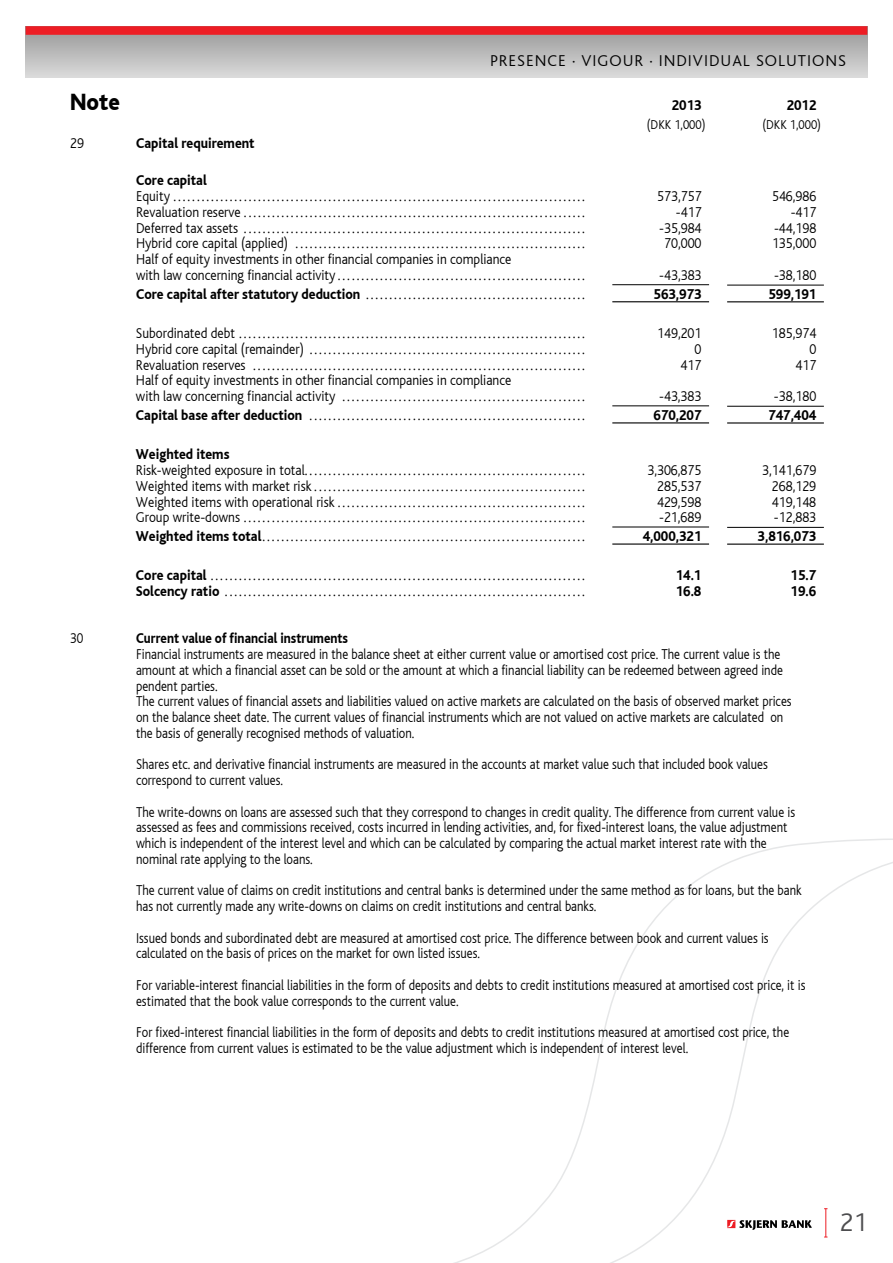
<style>
.page{position:relative;width:893px;height:1263px;background:#fff}
.page>*{position:absolute;margin:0;border:0;box-sizing:border-box;transform-origin:0 0}
.t1{font:300 27px "Bliss";color:#4d4d4f}
.t2{font:800 24.75px "Bliss";color:#000;scale:.9 1}
.t3{font:300 16.5px "Bliss";letter-spacing:.06em;color:#000}
.t4{font:300 15px/15.8px "Bliss";color:#000;scale:.9 1}
.t5{font:300 15px/15.8px "Bliss";color:#000;scale:.85 1}
.t6{font:800 15px "Bliss";color:#000;scale:.9 1}
.t7{font:800 15px "Bliss";color:#000;scale:.85 1}
.t8{font:300 13.5px "Bliss";color:#000;scale:.9 1}
.s1{font-weight:800}
</style>
<div class="page">
<svg style="left:454px;top:838px;width:439px;height:425px"></svg>
<svg style="left:26px;top:35px;width:841px;height:43px;background:#bebebe"></svg>
<div style="left:26px;top:26px;width:841px;height:9px;background:#ed1d24"></div>
<hr style="left:612px;top:284px;width:97px;height:1px;background:#000">
<hr style="left:727px;top:285px;width:97px;height:1px;background:#000">
<hr style="left:612px;top:301px;width:97px;height:1px;background:#000">
<hr style="left:727px;top:301px;width:97px;height:1px;background:#000">
<hr style="left:612px;top:406px;width:97px;height:1px;background:#000">
<hr style="left:727px;top:406px;width:97px;height:1px;background:#000">
<hr style="left:612px;top:422px;width:97px;height:1px;background:#000">
<hr style="left:727px;top:422px;width:97px;height:2px;background:#000">
<hr style="left:612px;top:527px;width:97px;height:1px;background:#000">
<hr style="left:727px;top:527px;width:97px;height:1px;background:#000">
<hr style="left:612px;top:543px;width:97px;height:2px;background:#000">
<hr style="left:727px;top:544px;width:97px;height:1px;background:#000">
<p class="t3" style="left:490px;top:52px;width:358px">Presence · vigour · individual solutions</p>
<h2 class="t2" style="left:70px;top:90px;width:57px">Note</h2>
<p class="t6" style="left:672px;top:98px;width:35px">2013</p>
<p class="t6" style="left:787px;top:98px;width:35px">2012</p>
<p class="t8" style="left:647px;top:118px;width:67px">(DKK 1,000)</p>
<p class="t8" style="left:762px;top:118px;width:67px">(DKK 1,000)</p>
<p class="t4" style="left:70px;top:135px;width:17px">29</p>
<p class="t6" style="left:136px;top:135px;width:133px">Capital requirement</p>
<p class="t6" style="left:136px;top:173px;width:80px">Core capital</p>
<p class="t4" style="left:70px;top:189px;width:41px">E</p>
<p class="t4" style="left:142px;top:189px;width:493px">quity ........................................................................................</p>
<p class="t4" style="left:657px;top:189px;width:51px">573,757</p>
<p class="t4" style="left:772px;top:189px;width:51px">546,986</p>
<p class="t4" style="left:70px;top:204px;width:42px">R</p>
<p class="t4" style="left:143px;top:204px;width:492px">evaluation reserve .........................................................................</p>
<p class="t4" style="left:676px;top:204px;width:30px">-417</p>
<p class="t4" style="left:791px;top:204px;width:30px">-417</p>
<p class="t4" style="left:70px;top:220px;width:43px">D</p>
<p class="t4" style="left:145px;top:220px;width:491px">eferred tax assets .........................................................................</p>
<p class="t4" style="left:659px;top:220px;width:49px">-35,984</p>
<p class="t4" style="left:774px;top:220px;width:49px">-44,198</p>
<p class="t4" style="left:136px;top:236px;width:500px">Hybrid core capital (applied) ..............................................................</p>
<p class="t4" style="left:664px;top:236px;width:43px">70,000</p>
<p class="t4" style="left:772px;top:236px;width:51px">135,000</p>
<p class="t4" style="left:136px;top:252px;width:500px">Half of equity investments in other financial companies in compliance<br>with law concerning financial activity.....................................................</p>
<p class="t4" style="left:659px;top:267px;width:49px">-43,383</p>
<p class="t4" style="left:774px;top:267px;width:49px">-38,180</p>
<p class="t4" style="left:136px;top:286px;width:500px"><span class="s1">Core capital after statutory deduction</span> ...............................................</p>
<p class="t6" style="left:654px;top:286px;width:55px">563,973</p>
<p class="t6" style="left:768px;top:286px;width:55px">599,191</p>
<p class="t4" style="left:70px;top:326px;width:41px">S</p>
<p class="t4" style="left:142px;top:326px;width:493px">ubordinated debt ..........................................................................</p>
<p class="t4" style="left:657px;top:326px;width:51px">149,201</p>
<p class="t4" style="left:772px;top:326px;width:51px">185,974</p>
<p class="t4" style="left:136px;top:341px;width:500px">Hybrid core capital (remainder) ...........................................................</p>
<p class="t4" style="left:695px;top:341px;width:9px">0</p>
<p class="t4" style="left:809px;top:341px;width:9px">0</p>
<p class="t4" style="left:70px;top:357px;width:42px">R</p>
<p class="t4" style="left:143px;top:357px;width:492px">evaluation reserves .......................................................................</p>
<p class="t4" style="left:681px;top:357px;width:25px">417</p>
<p class="t4" style="left:795px;top:357px;width:25px">417</p>
<p class="t4" style="left:136px;top:373px;width:500px">Half of equity investments in other financial companies in compliance<br>with law concerning financial activity ....................................................</p>
<p class="t4" style="left:659px;top:389px;width:49px">-43,383</p>
<p class="t4" style="left:774px;top:389px;width:49px">-38,180</p>
<p class="t4" style="left:136px;top:407px;width:500px"><span class="s1">Capital base after deduction</span> ...........................................................</p>
<p class="t6" style="left:654px;top:407px;width:55px">670,207</p>
<p class="t6" style="left:768px;top:407px;width:55px">747,404</p>
<p class="t6" style="left:136px;top:447px;width:105px">Weighted items</p>
<p class="t4" style="left:136px;top:462px;width:500px">Risk-weighted exposure in total............................................................</p>
<p class="t4" style="left:647px;top:462px;width:62px">3,306,875</p>
<p class="t4" style="left:762px;top:462px;width:62px">3,141,679</p>
<p class="t4" style="left:136px;top:478px;width:500px">Weighted items with market risk..........................................................</p>
<p class="t4" style="left:657px;top:478px;width:51px">285,537</p>
<p class="t4" style="left:772px;top:478px;width:51px">268,129</p>
<p class="t4" style="left:136px;top:494px;width:500px">Weighted items with operational risk.....................................................</p>
<p class="t4" style="left:657px;top:494px;width:51px">429,598</p>
<p class="t4" style="left:772px;top:494px;width:51px">419,148</p>
<p class="t4" style="left:70px;top:510px;width:43px">G</p>
<p class="t4" style="left:145px;top:510px;width:490px">roup write-downs .........................................................................</p>
<p class="t4" style="left:659px;top:510px;width:49px">-21,689</p>
<p class="t4" style="left:774px;top:510px;width:49px">-12,883</p>
<p class="t4" style="left:136px;top:528px;width:500px"><span class="s1">Weighted items total</span>.....................................................................</p>
<p class="t6" style="left:643px;top:528px;width:67px">4,000,321</p>
<p class="t6" style="left:758px;top:528px;width:67px">3,816,073</p>
<p class="t4" style="left:136px;top:568px;width:500px"><span class="s1">Core capital</span> ................................................................................</p>
<p class="t6" style="left:676px;top:568px;width:30px">14.1</p>
<p class="t6" style="left:791px;top:568px;width:30px">15.7</p>
<p class="t4" style="left:136px;top:584px;width:500px"><span class="s1">Solcency ratio</span> .............................................................................</p>
<p class="t6" style="left:676px;top:583px;width:30px">16.8</p>
<p class="t6" style="left:791px;top:583px;width:30px">19.6</p>
<p class="t5" style="left:70px;top:631px;width:17px">30</p>
<p class="t7" style="left:136px;top:631px;width:251px">Current value of financial instruments</p>
<p class="t5" style="left:136px;top:647px;width:763px">Financial instruments are measured in the balance sheet at either current value or amortised cost price. The current value is the amount at which a financial asset can be sold or the amount at which a financial liability can be redeemed between agreed inde pendent parties.</p>
<p class="t5" style="left:70px;top:694px;width:44px">T</p>
<p class="t5" style="left:136px;top:694px;width:773px;text-indent:6px">he current values of financial assets and liabilities valued on active markets are calculated on the basis of observed market prices on the balance sheet date. The current values of financial instruments which are not valued on active markets are calculated on the basis of generally recognised methods of valuation.</p>
<p class="t5" style="left:70px;top:757px;width:44px">S</p>
<p class="t5" style="left:136px;top:757px;width:745px;text-indent:6px">hares etc. and derivative financial instruments are measured in the accounts at market value such that included book values correspond to current values.</p>
<p class="t5" style="left:70px;top:804px;width:44px">T</p>
<p class="t5" style="left:136px;top:804px;width:777px;text-indent:6px">he write-downs on loans are assessed such that they correspond to changes in credit quality. The difference from current value is assessed as fees and commissions received, costs incurred in lending activities, and, for fixed-interest loans, the value adjustment which is independent of the interest level and which can be calculated by comparing the actual market interest rate with the nominal rate applying to the loans.</p>
<p class="t5" style="left:70px;top:883px;width:44px">T</p>
<p class="t5" style="left:136px;top:883px;width:784px;text-indent:6px">he current value of claims on credit institutions and central banks is determined under the same method as for loans, but the bank has not currently made any write-downs on claims on credit institutions and central banks.</p>
<p class="t5" style="left:70px;top:930px;width:41px">I</p>
<p class="t5" style="left:136px;top:930px;width:746px">ssued bonds and subordinated debt are measured at amortised cost price. The difference between book and current values is calculated on the basis of prices on the market for own listed issues.</p>
<p class="t5" style="left:136px;top:977px;width:789px">For variable-interest financial liabilities in the form of deposits and debts to credit institutions measured at amortised cost price, it is estimated that the book value corresponds to the current value.</p>
<p class="t5" style="left:136px;top:1025px;width:770px">For fixed-interest financial liabilities in the form of deposits and debts to credit institutions measured at amortised cost price, the difference from current values is estimated to be the value adjustment which is independent of interest level.</p>
<h1 class="t1" style="left:840px;top:1208px;width:29px">21</h1>
</div>
